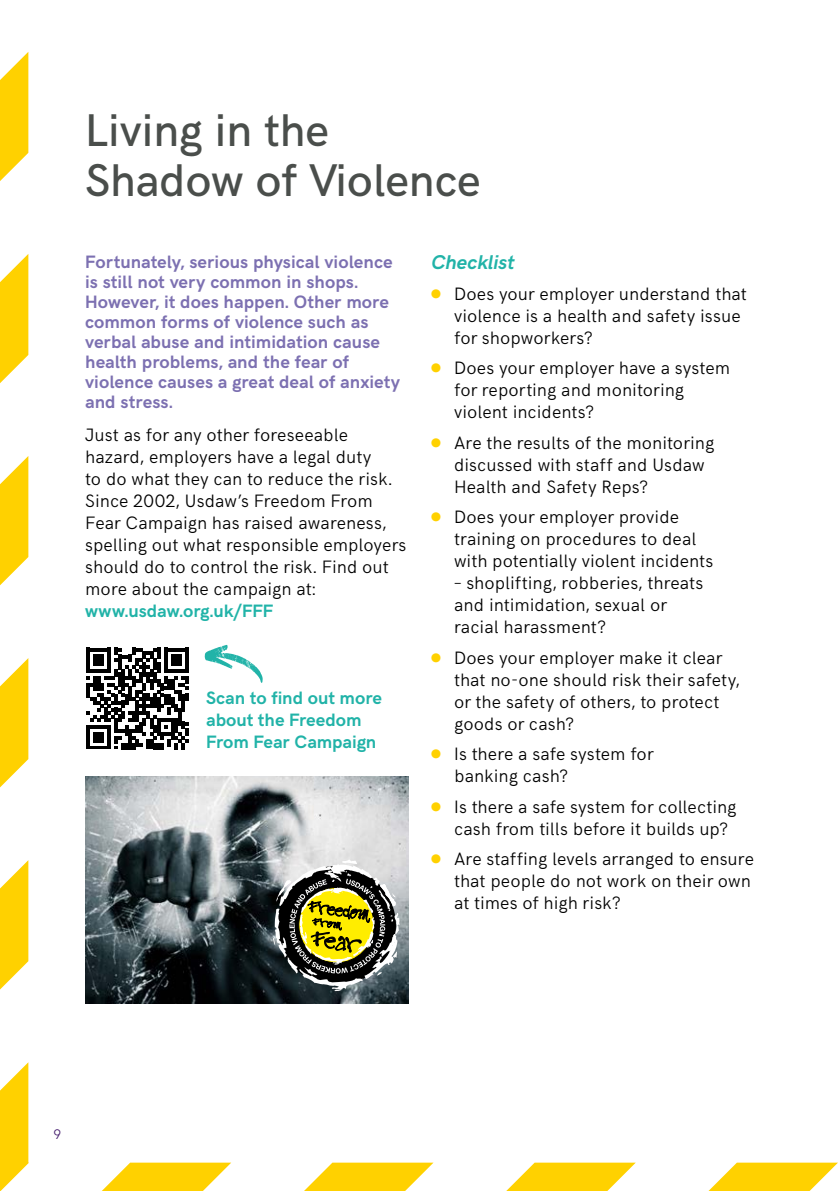
<style>
.page{position:relative;width:840px;height:1191px;background:#fff}
.page>*{position:absolute;margin:0;border:0;box-sizing:border-box;transform-origin:0 0}
.t1{font:500 46px/50px "HK Grotesk";letter-spacing:-.01em;color:#4a4e4b}
.t2{font:italic 700 20px "HK Grotesk";color:#21b3a8}
.t3{font:300 18px/22px "HK Grotesk";letter-spacing:.005em;color:#000}
.t4{font:700 18px/20px "HK Grotesk";letter-spacing:.005em;color:#7c70b1}
.t5{font:700 18px/22px "HK Grotesk";color:#21b3a8}
.t6{font:300 14px "HK Grotesk";color:#461e6e}
</style>
<div class="page">
<svg style="left:0;top:52px;width:29px;height:1139px;fill:#ffd101"></svg>
<svg style="left:85px;top:647px;width:54px;height:544px"></svg>
<svg style="left:139px;top:644px;width:101px;height:547px"></svg>
<svg style="left:240px;top:676px;width:101px;height:515px"></svg>
<svg style="left:341px;top:776px;width:93px;height:415px"></svg>
<svg style="left:543px;top:1162px;width:93px;height:29px;background:#ffd82c"></svg>
<svg style="left:708px;top:1162px;width:37px;height:29px"></svg>
<svg style="left:745px;top:1162px;width:93px;height:29px;background:#ffd82b"></svg>
<svg style="left:86px;top:648px;width:102px;height:101px"></svg>
<svg style="left:204px;top:645px;width:58px;height:38px"></svg>
<svg style="left:431px;top:802px;width:3px;height:9px"></svg>
<svg style="left:431px;top:854px;width:3px;height:9px"></svg>
<h1 class="t1" style="left:85px;top:101px;width:396px">Living in the<br>Shadow of Violence</h1>
<p class="t4" style="left:85px;top:250px;width:316px">Fortunately, serious physical violence is still not very common in shops.<br>However, it does happen. Other more common forms of violence such as verbal abuse and intimidation cause health problems, and the fear of violence causes a great deal of anxiety and stress.</p>
<p class="t3" style="left:85px;top:422px;width:323px">Just as for any other foreseeable hazard, employers have a legal duty<br>to do what they can to reduce the risk.<br>Since 2002, Usdaw’s Freedom From Fear Campaign has raised awareness, spelling out what responsible employers should do to control the risk. Find out more about the campaign at:</p>
<p class="t5" style="left:85px;top:598px;width:189px">www.usdaw.org.uk/FFF</p>
<p class="t5" style="left:206px;top:685px;width:177px">Scan to find out more about the Freedom<br>From Fear Campaign</p>
<p class="t2" style="left:431px;top:247px;width:85px">Checklist</p>
<p class="t3" style="left:454px;top:281px;width:294px">Does your employer understand that violence is a health and safety issue for shopworkers?</p>
<p class="t3" style="left:454px;top:355px;width:277px">Does your employer have a system for reporting and monitoring violent incidents?</p>
<p class="t3" style="left:454px;top:430px;width:262px">Are the results of the monitoring discussed with staff and Usdaw<br>Health and Safety Reps?</p>
<p class="t3" style="left:454px;top:504px;width:260px">Does your employer provide training on procedures to deal with potentially violent incidents</p>
<p class="t3" style="left:454px;top:570px;width:250px">– shoplifting, robberies, threats and intimidation, sexual or racial harassment?</p>
<p class="t3" style="left:454px;top:645px;width:287px">Does your employer make it clear that no-one should risk their safety, or the safety of others, to protect goods or cash?</p>
<p class="t3" style="left:454px;top:741px;width:201px">Is there a safe system for banking cash?</p>
<p class="t3" style="left:454px;top:794px;width:284px">Is there a safe system for collecting cash from tills before it builds up?</p>
<p class="t3" style="left:454px;top:846px;width:301px">Are staffing levels arranged to ensure that people do not work on their own at times of high risk?</p>
<p class="t6" style="left:53px;top:1123px;width:9px">9</p>
</div>
